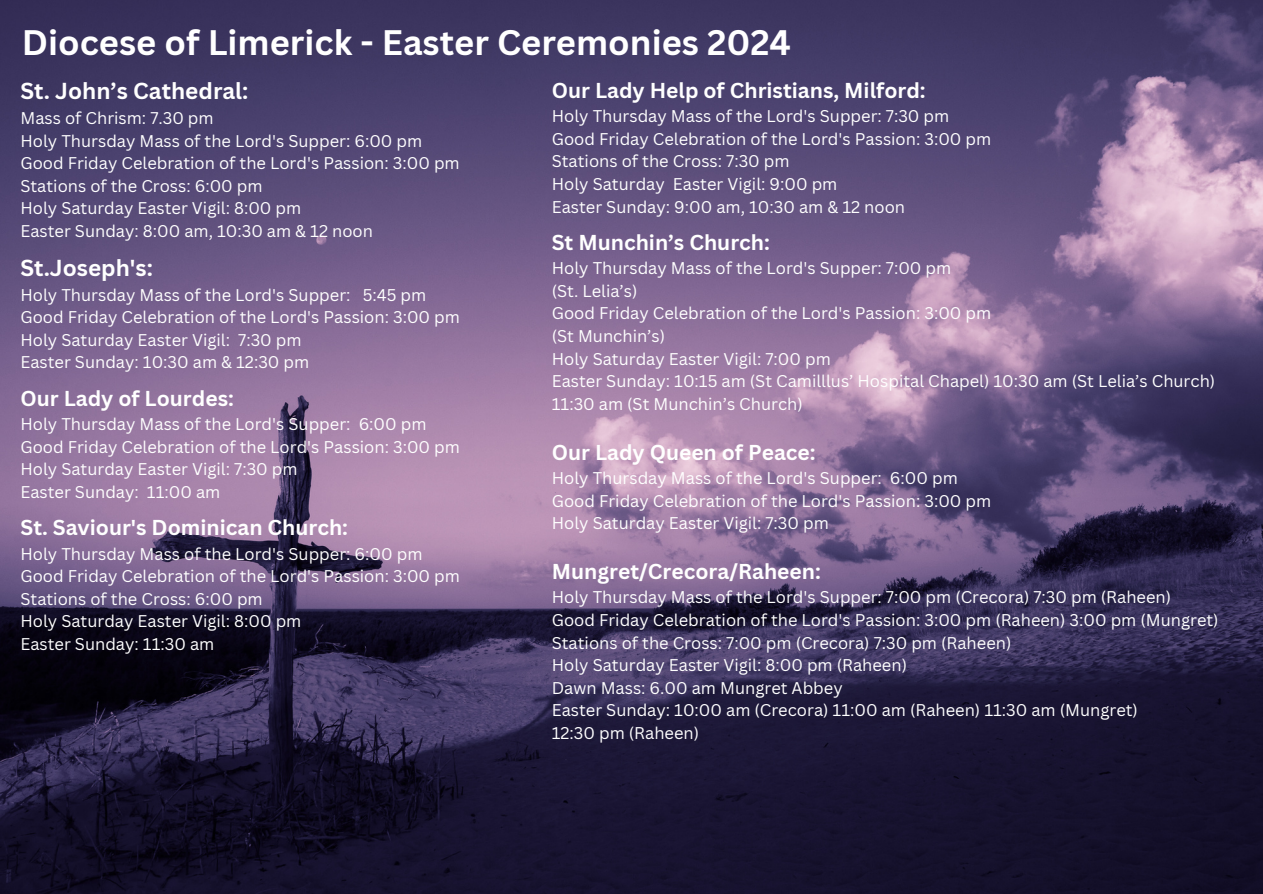
<style>
.page{position:relative;width:1263px;height:894px;background:#fff}
.page>*{position:absolute;margin:0;border:0;box-sizing:border-box;transform-origin:0 0}
.t1{font:700 34.5px "Canva Sans";color:#fff}
.t2{font:700 22.5px "Canva Sans";color:#fff}
.t3{font:700 21px "Canva Sans";color:#fff}
.t4{font:16.5px "Canva Sans";color:#fff}
</style>
<div class="page">
<img style="left:0;top:0;width:1263px;height:893px">
<p class="t1" style="left:22px;top:18px;width:771px">Diocese of Limerick - Easter Ceremonies 2024</p>
<p class="t3" style="left:552px;top:76px;width:375px">Our Lady Help of Christians, Milford:</p>
<p class="t4" style="left:552px;top:105px;width:399px">Holy Thursday Mass of the Lord's Supper: 7:30 pm</p>
<p class="t4" style="left:552px;top:127px;width:441px">Good Friday Celebration of the Lord's Passion: 3:00 pm</p>
<p class="t4" style="left:552px;top:150px;width:239px">Stations of the Cross: 7:30 pm</p>
<p class="t4" style="left:552px;top:172px;width:287px">Holy Saturday Easter Vigil: 9:00 pm</p>
<p class="t4" style="left:552px;top:195px;width:355px">Easter Sunday: 9:00 am, 10:30 am &amp; 12 noon</p>
<p class="t3" style="left:552px;top:227px;width:220px">St Munchin’s Church:</p>
<p class="t4" style="left:552px;top:257px;width:401px">Holy Thursday Mass of the Lord's Supper: 7:00 pm</p>
<p class="t4" style="left:552px;top:279px;width:87px">(St. Lelia’s)</p>
<p class="t4" style="left:552px;top:302px;width:441px">Good Friday Celebration of the Lord's Passion: 3:00 pm</p>
<p class="t4" style="left:552px;top:324px;width:115px">(St Munchin’s)</p>
<p class="t4" style="left:552px;top:347px;width:281px">Holy Saturday Easter Vigil: 7:00 pm</p>
<p class="t4" style="left:552px;top:369px;width:665px">Easter Sunday: 10:15 am (St Camilllus’ Hospital Chapel) 10:30 am (St Lelia’s Church)</p>
<p class="t4" style="left:552px;top:392px;width:252px">11:30 am (St Munchin’s Church)</p>
<p class="t3" style="left:552px;top:437px;width:265px">Our Lady Queen of Peace:</p>
<p class="t4" style="left:552px;top:466px;width:408px">Holy Thursday Mass of the Lord's Supper: 6:00 pm</p>
<p class="t4" style="left:552px;top:488px;width:441px">Good Friday Celebration of the Lord's Passion: 3:00 pm</p>
<p class="t4" style="left:552px;top:511px;width:279px">Holy Saturday Easter Vigil: 7:30 pm</p>
<p class="t3" style="left:552px;top:556px;width:271px">Mungret/Crecora/Raheen:</p>
<p class="t4" style="left:552px;top:585px;width:621px">Holy Thursday Mass of the Lord's Supper: 7:00 pm (Crecora) 7:30 pm (Raheen)</p>
<p class="t4" style="left:552px;top:608px;width:668px">Good Friday Celebration of the Lord's Passion: 3:00 pm (Raheen) 3:00 pm (Mungret)</p>
<p class="t4" style="left:552px;top:630px;width:461px">Stations of the Cross: 7:00 pm (Crecora) 7:30 pm (Raheen)</p>
<p class="t4" style="left:552px;top:653px;width:357px">Holy Saturday Easter Vigil: 8:00 pm (Raheen)</p>
<p class="t4" style="left:552px;top:675px;width:292px">Dawn Mass: 6.00 am Mungret Abbey</p>
<p class="t4" style="left:552px;top:698px;width:588px">Easter Sunday: 10:00 am (Crecora) 11:00 am (Raheen) 11:30 am (Mungret)</p>
<p class="t4" style="left:552px;top:720px;width:149px">12:30 pm (Raheen)</p>
<h1 class="t2" style="left:20px;top:75px;width:229px">St. John’s Cathedral:</h1>
<p class="t4" style="left:20px;top:106px;width:195px">Mass of Chrism: 7.30 pm</p>
<p class="t4" style="left:20px;top:129px;width:403px">Holy Thursday Mass of the Lord's Supper: 6:00 pm</p>
<p class="t4" style="left:20px;top:151px;width:441px">Good Friday Celebration of the Lord's Passion: 3:00 pm</p>
<p class="t4" style="left:20px;top:174px;width:244px">Stations of the Cross: 6:00 pm</p>
<p class="t4" style="left:20px;top:196px;width:282px">Holy Saturday Easter Vigil: 8:00 pm</p>
<p class="t4" style="left:20px;top:219px;width:354px">Easter Sunday: 8:00 am, 10:30 am &amp; 12 noon</p>
<p class="t2" style="left:20px;top:251px;width:134px">St.Joseph's:</p>
<p class="t4" style="left:20px;top:283px;width:407px">Holy Thursday Mass of the Lord's Supper: 5:45 pm</p>
<p class="t4" style="left:20px;top:305px;width:441px">Good Friday Celebration of the Lord's Passion: 3:00 pm</p>
<p class="t4" style="left:20px;top:328px;width:283px">Holy Saturday Easter Vigil: 7:30 pm</p>
<p class="t4" style="left:20px;top:350px;width:290px">Easter Sunday: 10:30 am &amp; 12:30 pm</p>
<p class="t3" style="left:20px;top:383px;width:215px">Our Lady of Lourdes:</p>
<p class="t4" style="left:20px;top:412px;width:408px">Holy Thursday Mass of the Lord's Supper: 6:00 pm</p>
<p class="t4" style="left:20px;top:435px;width:441px">Good Friday Celebration of the Lord's Passion: 3:00 pm</p>
<p class="t4" style="left:20px;top:457px;width:279px">Holy Saturday Easter Vigil: 7:30 pm</p>
<p class="t4" style="left:20px;top:480px;width:201px">Easter Sunday: 11:00 am</p>
<p class="t3" style="left:20px;top:512px;width:329px">St. Saviour's Dominican Church:</p>
<p class="t4" style="left:20px;top:541px;width:404px">Holy Thursday Mass of the Lord's Supper: 6:00 pm</p>
<p class="t4" style="left:20px;top:564px;width:441px">Good Friday Celebration of the Lord's Passion: 3:00 pm</p>
<p class="t4" style="left:20px;top:586px;width:244px">Stations of the Cross: 6:00 pm</p>
<p class="t4" style="left:20px;top:609px;width:282px">Holy Saturday Easter Vigil: 8:00 pm</p>
<p class="t4" style="left:20px;top:631px;width:195px">Easter Sunday: 11:30 am</p>
</div>
